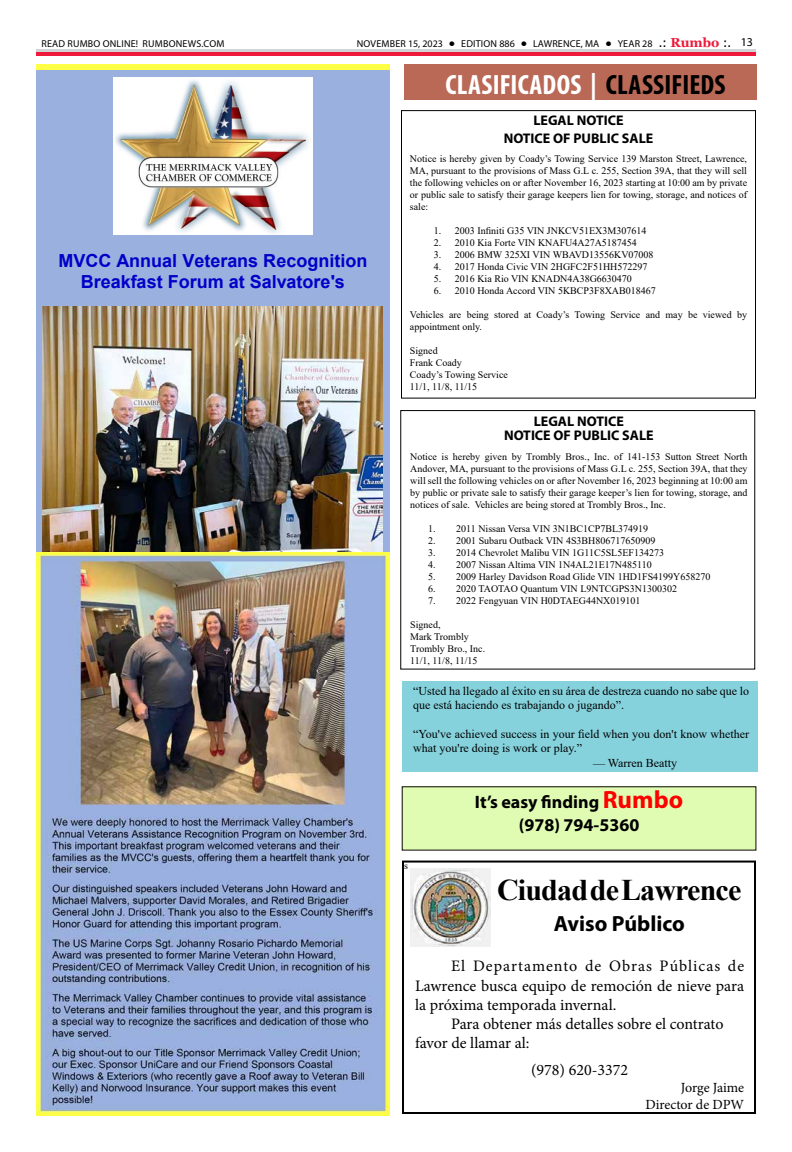
<style>
.page{position:relative;width:792px;height:1152px;background:#fff}
.page>*{position:absolute;margin:0;border:0;box-sizing:border-box;transform-origin:0 0}
.t1{font:700 30px "Times New Roman";letter-spacing:-.025em;color:#000}
.t2{font:700 condensed 28px "Myriad Pro";letter-spacing:.01em;color:#fff}
.t3{font:700 22px "Myriad Pro";color:#000}
.t4{font:700 18px/20.6px "Arial";color:#0000c8;text-align:center}
.t5{font:700 18px/22.5px "Myriad Pro";color:#000;text-align:center}
.t6{font:16px/19.2px "Minion Pro";color:#000;text-align:justify}
.t7{font:700 14px/14px "Myriad Pro";color:#000;text-align:center}
.t8{font:14px/16.8px "Minion Pro";letter-spacing:-.005em;color:#000;text-align:right}
.t9{font:12px/14.4px "Times New Roman";color:#000}
.t10{font:10px/12px "Times New Roman";color:#000}
.t11{font:10px "Myriad Pro";letter-spacing:.02em;color:#000}
.s1{font-family:"Tahoma";font-weight:700;color:#fff}
.s2{font-family:"Tahoma";font-size:12px}
.s3{font-family:"Georgia";font-weight:700;font-size:13px;color:#ed1a3b}
.s4{font-size:12px}
.s5{color:#000}
.s6{font-size:25px;color:#fd0000}
</style>
<div class="page">
<hr style="left:36px;top:52px;width:720px;height:4px;background:#ed1a3b">
<hr style="left:36px;top:49px;width:720px;height:3px;background:#d1d3d4">
<div style="left:402px;top:681px;width:356px;height:91px;background:#85d2dd"></div>
<div style="left:401px;top:110px;width:355px;height:288px;border:1px solid #000"></div>
<img style="left:411px;top:868px;width:80px;height:79px">
<div style="left:402px;top:861px;width:354px;height:253px;border:2px solid #000"></div>
<div style="left:404px;top:65px;width:352px;height:35px;background:#b96956"></div>
<div style="left:402px;top:787px;width:354px;height:63px;background:#e0fcb2"></div>
<img style="left:37px;top:552px;width:352px;height:564px">
<div style="left:36px;top:64px;width:354px;height:6px;background:#ffff45"></div>
<div style="left:36px;top:70px;width:354px;height:173px;background:#9ab0de"></div>
<div style="left:36px;top:243px;width:354px;height:56px;background:#9ab0de"></div>
<div style="left:36px;top:299px;width:354px;height:253px;background:#9ab0de"></div>
<img style="left:113px;top:78px;width:200px;height:157px">
<img style="left:43px;top:307px;width:339px;height:245px">
<p class="t11" style="left:41px;top:37px;width:185px">READ RUMBO ONLINE! RUMBONEWS.COM</p>
<p class="t11" style="left:357px;top:37px;width:398px">NOVEMBER 15, 2023 <span class="s1">•</span> EDITION 886 <span class="s1">•</span> LAWRENCE, MA <span class="s1">•</span> YEAR 28 <span class="s2">.:</span> <span class="s3">Rumbo</span> <span class="s2">:.</span> <span class="s4">13</span></p>
<h3 class="t4" style="left:58px;top:251px;width:311px">MVCC Annual Veterans Recognition<br>Breakfast Forum at Salvatore's</h3>
<h2 class="t2" style="left:445px;top:67px;width:282px">CLASIFICADOS | <span class="s5">CLASSIFIEDS</span></h2>
<h3 class="t7" style="left:504px;top:111px;width:151px;line-height:18px">LEGAL NOTICE<br>NOTICE OF PUBLIC SALE</h3>
<p class="t10" style="left:410px;top:152px;width:339px;text-align:justify">Notice is hereby given by Coady’s Towing Service 139 Marston Street, Lawrence, MA, pursuant to the provisions of Mass G.L c. 255, Section 39A, that they will sell the following vehicles on or after November 16, 2023 starting at 10:00 am by private or public sale to satisfy their garage keepers lien for towing, storage, and notices of sale:</p>
<p class="t10" style="left:434px;top:224px;width:214px">1. 2003 Infiniti G35 VIN JNKCV51EX3M307614</p>
<p class="t10" style="left:434px;top:236px;width:205px">2. 2010 Kia Forte VIN KNAFU4A27A5187454</p>
<p class="t10" style="left:434px;top:248px;width:221px">3. 2006 BMW 325XI VIN WBAVD13556KV07008</p>
<p class="t10" style="left:434px;top:260px;width:215px">4. 2017 Honda Civic VIN 2HGFC2F51HH572297</p>
<p class="t10" style="left:434px;top:272px;width:200px">5. 2016 Kia Rio VIN KNADN4A38G6630470</p>
<p class="t10" style="left:434px;top:284px;width:223px">6. 2010 Honda Accord VIN 5KBCP3F8XAB018467</p>
<p class="t10" style="left:410px;top:308px;width:339px">Vehicles are being stored at Coady’s Towing Service and may be viewed by appointment only.</p>
<p class="t10" style="left:410px;top:344px;width:99px">Signed<br>Frank Coady<br>Coady’s Towing Service<br>11/1, 11/8, 11/15</p>
<h3 class="t7" style="left:504px;top:414px;width:151px">LEGAL NOTICE<br>NOTICE OF PUBLIC SALE</h3>
<p class="t10" style="left:410px;top:450px;width:339px;text-align:justify">Notice is hereby given by Trombly Bros., Inc. of 141-153 Sutton Street North Andover, MA, pursuant to the provisions of Mass G.L c. 255, Section 39A, that they will sell the following vehicles on or after November 16, 2023 beginning at 10:00 am by public or private sale to satisfy their garage keeper’s lien for towing, storage, and notices of sale. Vehicles are being stored at Trombly Bros., Inc.</p>
<p class="t10" style="left:428px;top:522px;width:222px">1. 2011 Nissan Versa VIN 3N1BC1CP7BL374919</p>
<p class="t10" style="left:428px;top:534px;width:229px">2. 2001 Subaru Outback VIN 4S3BH806717650909</p>
<p class="t10" style="left:428px;top:546px;width:237px">3. 2014 Chevrolet Malibu VIN 1G11C5SL5EF134273</p>
<p class="t10" style="left:428px;top:558px;width:225px">4. 2007 Nissan Altima VIN 1N4AL21E17N485110</p>
<p class="t10" style="left:428px;top:570px;width:284px">5. 2009 Harley Davidson Road Glide VIN 1HD1FS4199Y658270</p>
<p class="t10" style="left:428px;top:582px;width:250px">6. 2020 TAOTAO Quantum VIN L9NTCGPS3N1300302</p>
<p class="t10" style="left:428px;top:594px;width:214px">7. 2022 Fengyuan VIN H0DTAEG44NX019101</p>
<p class="t10" style="left:410px;top:618px;width:76px">Signed,<br>Mark Trombly<br>Trombly Bro., Inc.<br>11/1, 11/8, 11/15</p>
<p class="t9" style="left:413px;top:683px;width:338px">“Usted ha llegado al éxito en su área de destreza cuando no sabe que lo que está haciendo es trabajando o jugando”.</p>
<p class="t9" style="left:413px;top:726px;width:338px">“You've achieved success in your field when you don't know whether what you're doing is work or play.”</p>
<p class="t9" style="left:593px;top:755px;width:86px">— Warren Beatty</p>
<p class="t10" style="left:404px;top:860px;width:5px">s</p>
<h3 class="t5" style="left:475px;top:790px;width:210px">It’s easy finding <span class="s6">Rumbo </span>(978) 794-5360</h3>
<h1 class="t1" style="left:497px;top:868px;width:246px">Ciudad de Lawrence</h1>
<h3 class="t3" style="left:554px;top:910px;width:133px">Aviso Público</h3>
<h3 class="t6" style="left:415px;top:957px;width:331px;text-indent:36px">El Departamento de Obras Públicas de Lawrence busca equipo de remoción de nieve para la próxima temporada invernal.</h3>
<h3 class="t6" style="left:415px;top:1014px;width:310px;text-indent:36px">Para obtener más detalles sobre el contrato favor de llamar al:</h3>
<h3 class="t6" style="left:531px;top:1061px;width:99px">(978) 620-3372</h3>
<h3 class="t8" style="left:645px;top:1079px;width:100px">Jorge Jaime<br>Director de DPW</h3>
</div>
